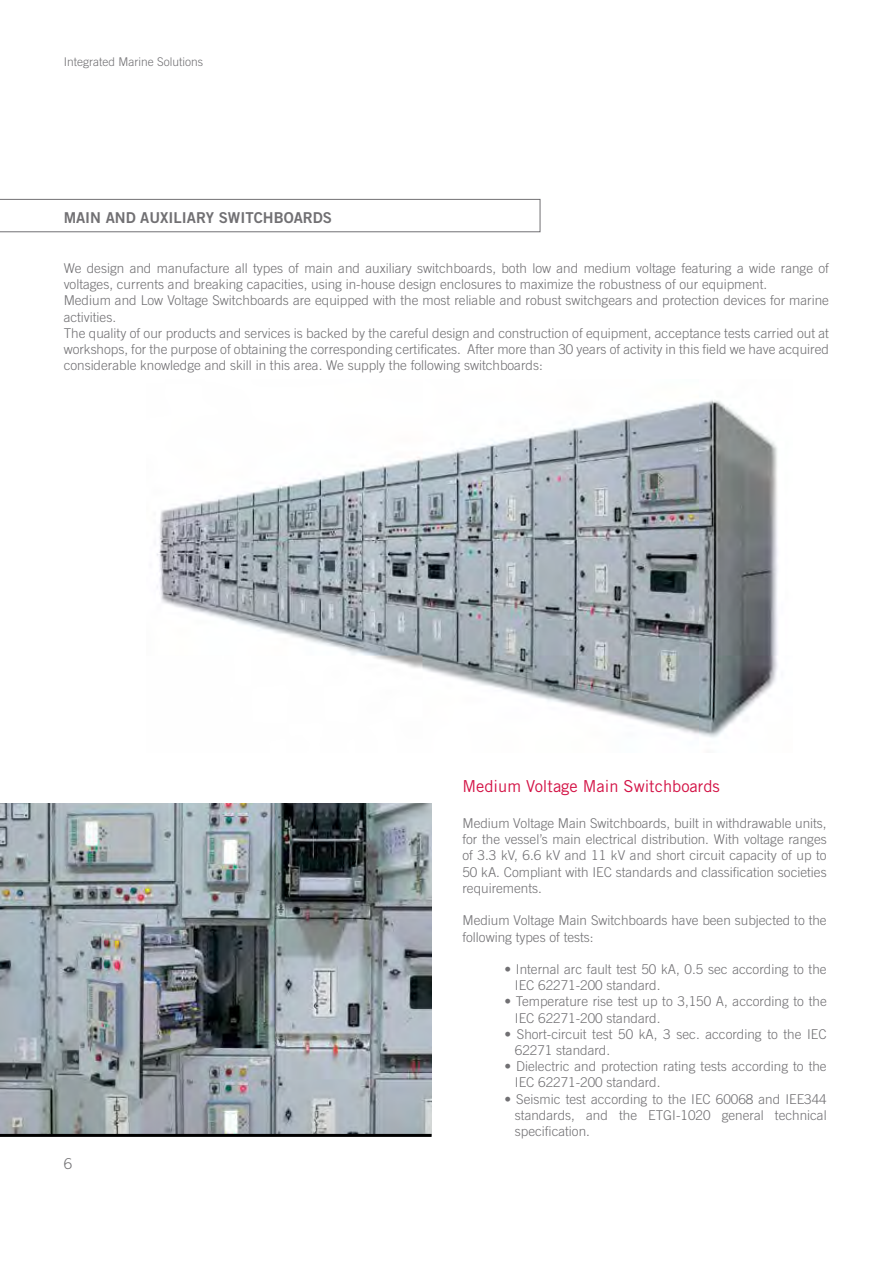
<style>
.page{position:relative;width:893px;height:1263px;background:#fff}
.page>*{position:absolute;margin:0;border:0;box-sizing:border-box;transform-origin:0 0}
.t1{font:16.5px "Trade Gothic";color:#d31245}
.t2{font:15px "Trade Gothic Bold Two";color:#717073}
.t3{font:300 15px "Trade Gothic";color:#717073}
.t4{font:300 13.5px/16.2px "Trade Gothic";color:#717073}
.t5{font:300 12px "Trade Gothic";color:#717073}
</style>
<div class="page">
<img style="left:157px;top:400px;width:621px;height:338px">
<div style="left:0;top:199px;width:540px;height:33px;border:1px solid #717073"></div>
<img style="left:0;top:804px;width:432px;height:330px">
<hr style="left:0;top:1134px;width:432px;height:3px;background:#000">
<p class="t5" style="left:64px;top:55px;width:141px">Integrated Marine Solutions</p>
<p class="t2" style="left:64px;top:208px;width:270px">MAIN AND AUXILIARY SWITCHBOARDS</p>
<p class="t4" style="left:64px;top:260px;width:767px">We design and manufacture all types of main and auxiliary switchboards, both low and medium voltage featuring a wide range of voltages, currents and breaking capacities, using in-house design enclosures to maximize the robustness of our equipment.<br>Medium and Low Voltage Switchboards are equipped with the most reliable and robust switchgears and protection devices for marine activities.<br>The quality of our products and services is backed by the careful design and construction of equipment, acceptance tests carried out at workshops, for the purpose of obtaining the corresponding certificates. After more than 30 years of activity in this field we have acquired considerable knowledge and skill in this area. We supply the following switchboards:</p>
<p class="t3" style="left:64px;top:1154px;width:10px">6</p>
<p class="t1" style="left:462px;top:776px;width:259px">Medium Voltage Main Switchboards</p>
<p class="t4" style="left:462px;top:815px;width:366px;text-align:justify">Medium Voltage Main Switchboards, built in withdrawable units, for the vessel’s main electrical distribution. With voltage ranges of 3.3 kV, 6.6 kV and 11 kV and short circuit capacity of up to 50 kA. Compliant with IEC standards and classification societies requirements.</p>
<p class="t4" style="left:462px;top:912px;width:366px">Medium Voltage Main Switchboards have been subjected to the following types of tests:</p>
<p class="t4" style="left:515px;top:961px;width:313px;text-indent:-11px">• Internal arc fault test 50 kA, 0.5 sec according to the<br>IEC 62271-200 standard.</p>
<p class="t4" style="left:515px;top:993px;width:313px;text-indent:-11px">• Temperature rise test up to 3,150 A, according to the<br>IEC 62271-200 standard.</p>
<p class="t4" style="left:515px;top:1026px;width:313px;text-indent:-11px">• Short-circuit test 50 kA, 3 sec. according to the IEC<br>62271 standard.</p>
<p class="t4" style="left:515px;top:1058px;width:313px;text-indent:-11px">• Dielectric and protection rating tests according to the<br>IEC 62271-200 standard.</p>
<p class="t4" style="left:515px;top:1090px;width:313px;text-align:justify;text-indent:-11px">• Seismic test according to the IEC 60068 and IEE344 standards, and the ETGI-1020 general technical specification.</p>
</div>
